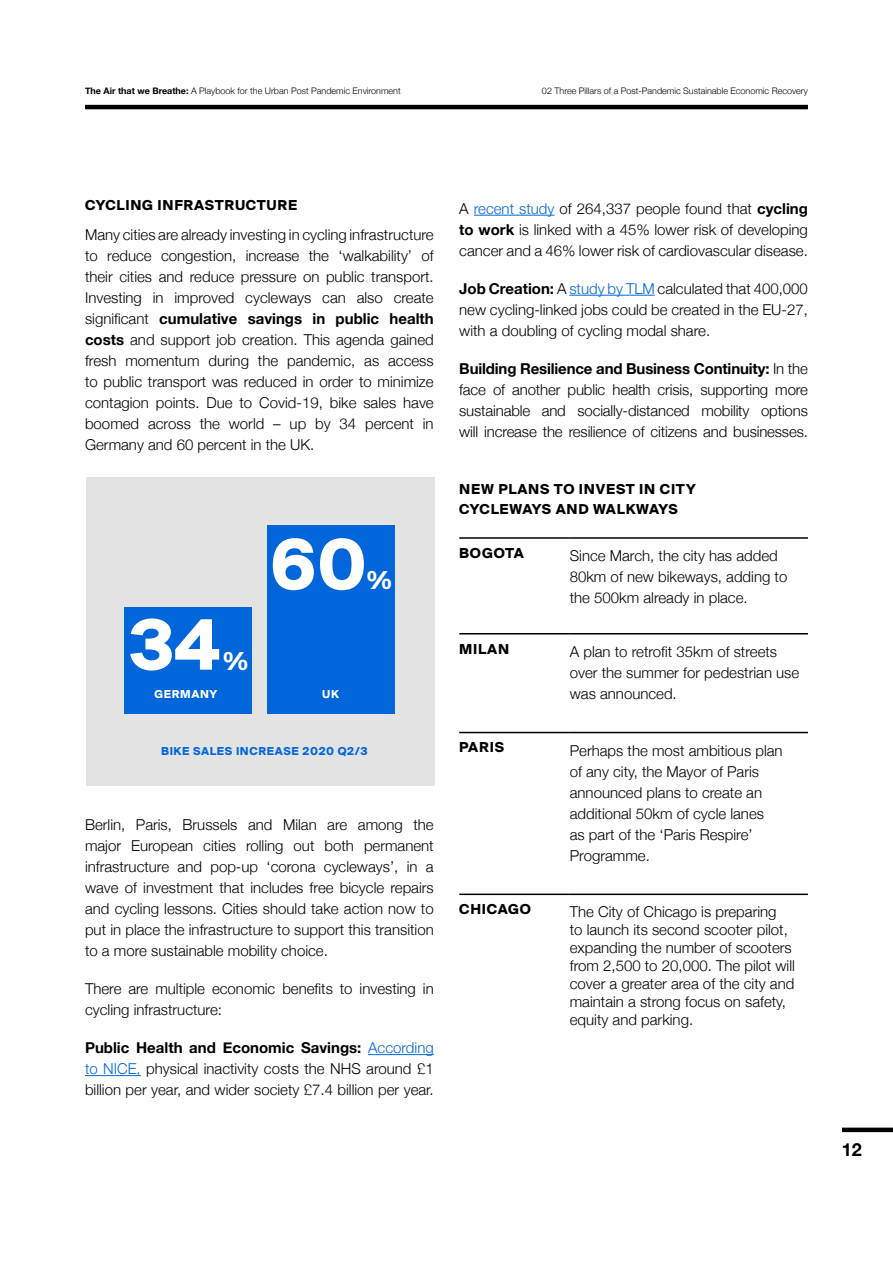
<style>
.page{position:relative;width:893px;height:1263px;background:#fff}
.page>*{position:absolute;margin:0;border:0;box-sizing:border-box;transform-origin:0 0}
.t1{font:700 75.9px "Suisse BP Intl";color:#fff}
.t2{font:700 27.15px "Suisse BP Intl";color:#fff}
.t3{font:700 18px "Helvetica Neue";color:#000}
.t4{font:300 15px/21px "Helvetica Neue";color:#000;text-align:justify}
.t5{font:700 15px/19.5px "Suisse BP Intl";letter-spacing:.05em;color:#000}
.t6{font:700 12px "Suisse BP Intl";letter-spacing:.05em;color:#0066da}
.t7{font:700 12px "Suisse BP Intl";letter-spacing:.05em;color:#fff}
.t8{font:300 9px "Helvetica Neue";color:#000}
.s1{font-weight:700}
.s2{color:#0066da}
</style>
<div class="page">
<hr style="left:85px;top:105px;width:723px;height:4px;background:#000">
<div style="left:842px;top:1127px;width:51px;height:5px;background:#000"></div>
<div style="left:86px;top:477px;width:349px;height:308px;background:#e3e3e3"></div>
<hr style="left:368px;top:1054px;width:66px;height:1px;background:#0066da">
<hr style="left:85px;top:1075px;width:56px;height:1px;background:#0066da">
<hr style="left:474px;top:215px;width:80px;height:1px;background:#0066da">
<hr style="left:569px;top:295px;width:86px;height:1px;background:#0066da">
<hr style="left:459px;top:633px;width:111px;height:1px;background:#000">
<hr style="left:570px;top:633px;width:238px;height:1px;background:#000">
<hr style="left:459px;top:732px;width:111px;height:1px;background:#000">
<hr style="left:570px;top:732px;width:238px;height:1px;background:#000">
<hr style="left:459px;top:893px;width:111px;height:2px;background:#000">
<hr style="left:570px;top:893px;width:238px;height:2px;background:#000">
<hr style="left:459px;top:537px;width:111px;height:2px;background:#000">
<hr style="left:570px;top:537px;width:238px;height:2px;background:#000">
<div style="left:125px;top:607px;width:127px;height:106px;background:#0066da"></div>
<div style="left:267px;top:525px;width:127px;height:188px;background:#0066da"></div>
<p class="t8" style="left:85px;top:84px;width:317px"><span class="s1">The Air that we Breathe:</span> A Playbook for the Urban Post Pandemic Environment</p>
<p class="t8" style="left:542px;top:84px;width:267px">02 Three Pillars of a Post-Pandemic Sustainable Economic Recovery</p>
<p class="t5" style="left:85px;top:195px;width:214px">CYCLING INFRASTRUCTURE</p>
<p class="t4" style="left:85px;top:223px;width:350px">Many cities are already investing in cycling infrastructure to reduce congestion, increase the ‘walkability’ of their cities and reduce pressure on public transport.<br>Investing in improved cycleways can also create significant <span class="s1">cumulative savings in public health costs</span> and support job creation. This agenda gained fresh momentum during the pandemic, as access to public transport was reduced in order to minimize contagion points. Due to Covid-19, bike sales have boomed across the world – up by 34 percent in Germany and 60 percent in the UK.</p>
<h1 class="t1" style="left:129px;top:600px;width:92px">34</h1>
<h2 class="t2" style="left:224px;top:645px;width:26px">%</h2>
<h1 class="t1" style="left:270px;top:519px;width:99px">60</h1>
<h2 class="t2" style="left:367px;top:564px;width:26px">%</h2>
<p class="t7" style="left:154px;top:687px;width:64px">GERMANY</p>
<p class="t7" style="left:322px;top:687px;width:18px">UK</p>
<p class="t6" style="left:161px;top:744px;width:208px">BIKE SALES INCREASE 2020 Q2/3</p>
<p class="t4" style="left:85px;top:813px;width:350px">Berlin, Paris, Brussels and Milan are among the major European cities rolling out both permanent infrastructure and pop-up ‘corona cycleways’, in a wave of investment that includes free bicycle repairs and cycling lessons. Cities should take action now to put in place the infrastructure to support this transition to a more sustainable mobility choice.</p>
<p class="t4" style="left:85px;top:977px;width:350px">There are multiple economic benefits to investing in cycling infrastructure:</p>
<p class="t4" style="left:85px;top:1036px;width:350px"><span class="s1">Public Health and Economic Savings:</span> <span class="s2">According to NICE,</span> physical inactivity costs the NHS around £1 billion per year, and wider society £7.4 billion per year.</p>
<p class="t4" style="left:459px;top:197px;width:350px">A <span class="s2">recent study</span> of 264,337 people found that <span class="s1">cycling to work</span> is linked with a 45% lower risk of developing cancer and a 46% lower risk of cardiovascular disease.</p>
<p class="t4" style="left:459px;top:277px;width:350px"><span class="s1">Job Creation:</span> A <span class="s2">study by TLM</span> calculated that 400,000 new cycling-linked jobs could be created in the EU-27, with a doubling of cycling modal share.</p>
<p class="t4" style="left:459px;top:357px;width:350px"><span class="s1">Building Resilience and Business Continuity:</span> In the face of another public health crisis, supporting more sustainable and socially-distanced mobility options will increase the resilience of citizens and businesses.</p>
<p class="t5" style="left:459px;top:479px;width:238px">NEW PLANS TO INVEST IN CITY<br>CYCLEWAYS AND WALKWAYS</p>
<p class="t5" style="left:459px;top:543px;width:66px">BOGOTA</p>
<p class="t4" style="left:570px;top:544px;width:219px;text-align:left">Since March, the city has added<br>80km of new bikeways, adding to the 500km already in place.</p>
<p class="t5" style="left:459px;top:638px;width:51px">MILAN</p>
<p class="t4" style="left:570px;top:640px;width:231px;text-align:left">A plan to retrofit 35km of streets over the summer for pedestrian use was announced.</p>
<p class="t5" style="left:459px;top:737px;width:46px">PARIS</p>
<p class="t4" style="left:570px;top:739px;width:214px;text-align:left">Perhaps the most ambitious plan of any city, the Mayor of Paris announced plans to create an additional 50km of cycle lanes as part of the ‘Paris Respire’<br>Programme.</p>
<p class="t5" style="left:459px;top:899px;width:73px">CHICAGO</p>
<p class="t4" style="left:570px;top:902px;width:227px;line-height:18px;text-align:left">The City of Chicago is preparing<br>to launch its second scooter pilot, expanding the number of scooters from 2,500 to 20,000. The pilot will cover a greater area of the city and maintain a strong focus on safety, equity and parking.</p>
<p class="t3" style="left:842px;top:1135px;width:22px">12</p>
</div>
